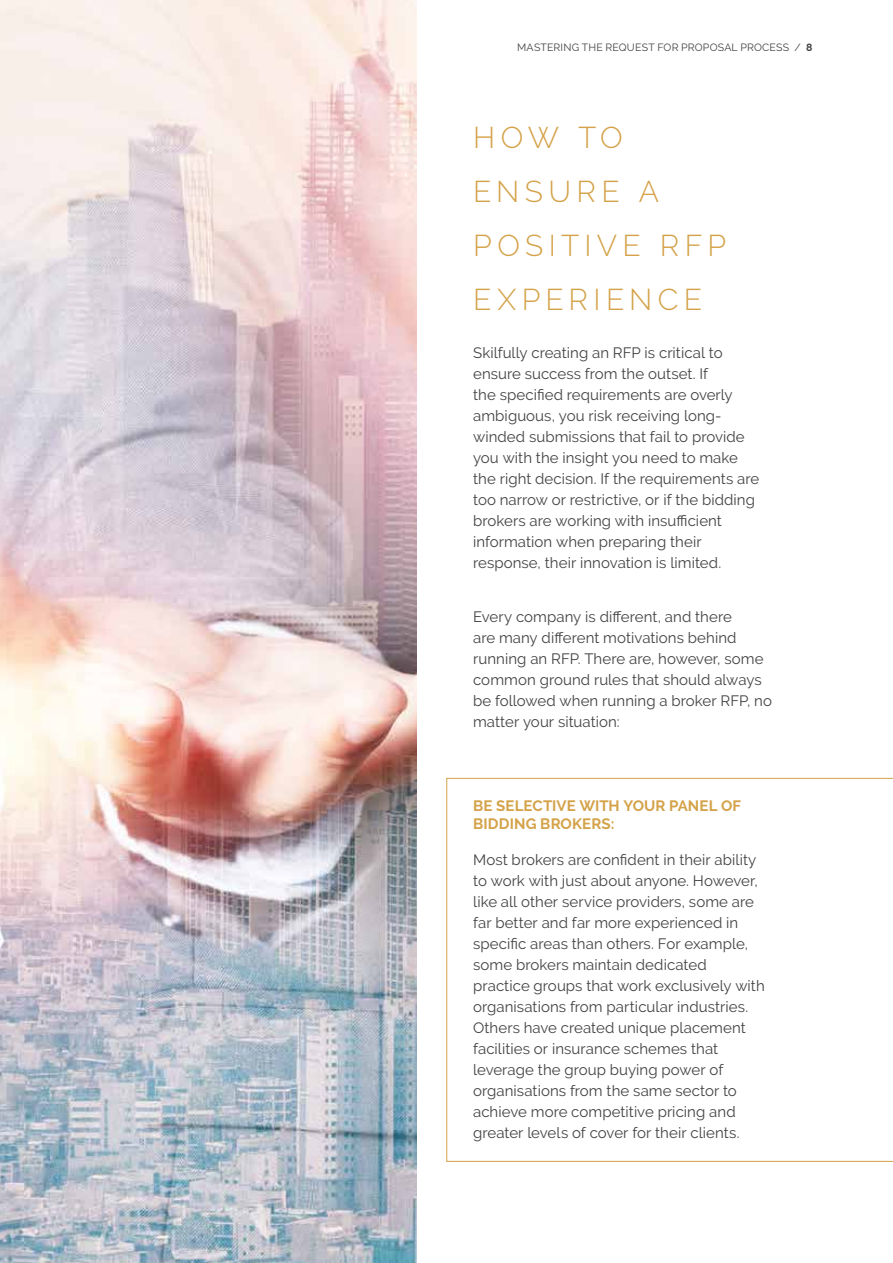
<style>
.page{position:relative;width:893px;height:1263px;background:#fff}
.page>*{position:absolute;margin:0;border:0;box-sizing:border-box;transform-origin:0 0}
.t1{font:300 30px/54px "Raleway";letter-spacing:.175em;color:#d4a249}
.t2{font:15px/21px "Raleway";letter-spacing:.005em;color:#424242}
.t3{font:700 15px/18px "Raleway";letter-spacing:.01em;color:#d4a249}
.t4{font:10.5px "Raleway";letter-spacing:.02em;color:#424242}
.s1{font-weight:700}
</style>
<div class="page">
<img style="left:0;top:0;width:416px;height:1263px">
<svg style="left:446px;top:778px;width:447px;height:383px"></svg>
<p class="t4" style="left:517px;top:41px;width:297px">MASTERING THE REQUEST FOR PROPOSAL PROCESS / <span class="s1">8</span></p>
<h1 class="t1" style="left:473px;top:111px;width:254px">HOW TO<br>ENSURE A<br>POSITIVE RFP<br>EXPERIENCE</h1>
<p class="t2" style="left:473px;top:342px;width:288px">Skilfully creating an RFP is critical to ensure success from the outset. If<br>the specified requirements are overly ambiguous, you risk receiving long&shy;winded submissions that fail to provide you with the insight you need to make the right decision. If the requirements are too narrow or restrictive, or if the bidding brokers are working with insufficient information when preparing their response, their innovation is limited.</p>
<p class="t2" style="left:473px;top:606px;width:300px">Every company is different, and there<br>are many different motivations behind running an RFP. There are, however, some common ground rules that should always be followed when running a broker RFP, no matter your situation:</p>
<p class="t3" style="left:473px;top:797px;width:270px">BE SELECTIVE WITH YOUR PANEL OF<br>BIDDING BROKERS:</p>
<p class="t2" style="left:473px;top:849px;width:293px">Most brokers are confident in their ability to work with just about anyone. However, like all other service providers, some are far better and far more experienced in specific areas than others. For example, some brokers maintain dedicated practice groups that work exclusively with organisations from particular industries.<br>Others have created unique placement facilities or insurance schemes that leverage the group buying power of organisations from the same sector to achieve more competitive pricing and greater levels of cover for their clients.</p>
</div>
